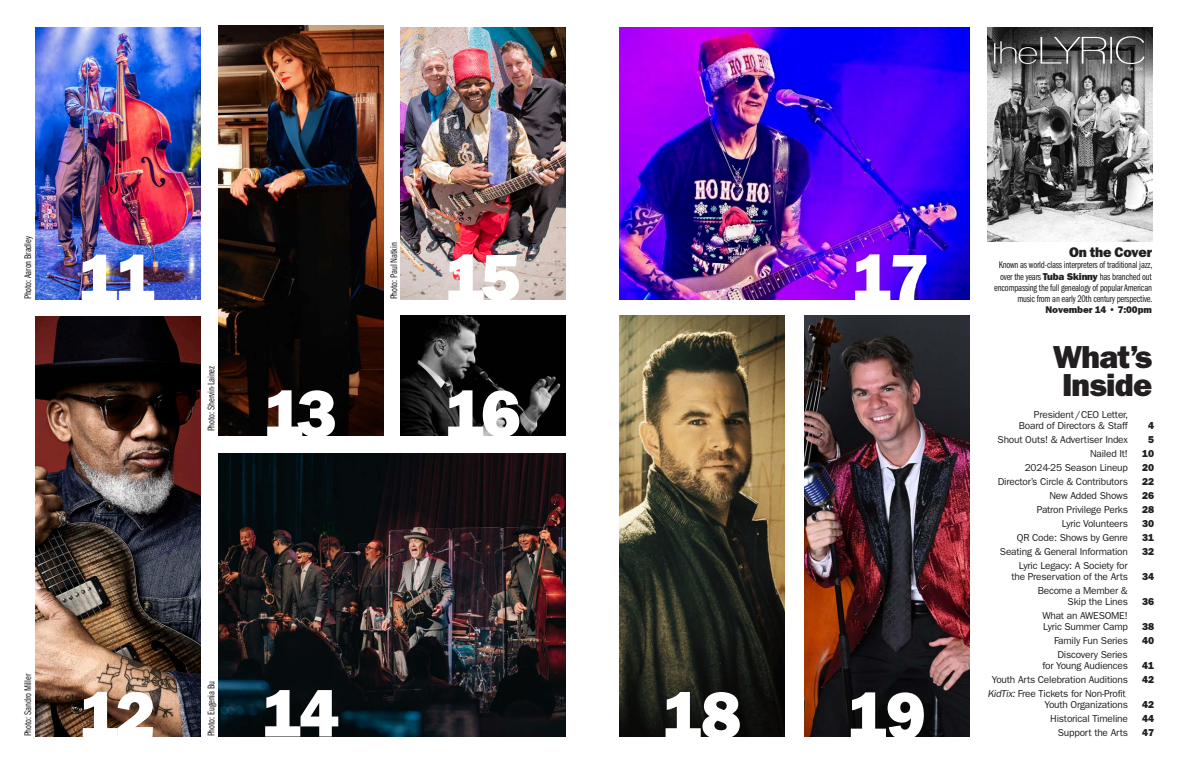
<style>
.page{position:relative;width:1188px;height:774px;background:#fff}
.page>*{position:absolute;margin:0;border:0;box-sizing:border-box;transform-origin:0 0}
.t1{font:66.7px "ITC Franklin Gothic Std Hvy";letter-spacing:-.05em;color:#fff}
.t2{font:32px "ITC Franklin Gothic Std Hvy";letter-spacing:-.02em;color:#231f20}
.t3{font:14px "ITC Franklin Gothic Std Hvy";letter-spacing:-.02em;color:#231f20}
.t4{font:10.1px "ITC Franklin Gothic Std";letter-spacing:-.02em;color:#231f20}
.t5{font:10.1px "ITC Franklin Gothic Std Hvy";letter-spacing:-.02em;color:#231f20}
.t6{font:10px/12px "Franklin Gothic Book Cmpr";letter-spacing:-.02em;color:#231f20}
.t7{font:10px "Franklin Got Md ITCTT Heavy";letter-spacing:-.01em;color:#231f20}
.s1{font-family:"ITC Franklin Gothic Std Hvy"}
.s2{font-style:italic}
</style>
<div class="page">
<img style="left:620px;top:27px;width:349px;height:272px">
<img style="left:401px;top:315px;width:165px;height:121px">
<img style="left:218px;top:454px;width:348px;height:282px">
<img style="left:401px;top:27px;width:165px;height:272px">
<img style="left:218px;top:25px;width:165px;height:411px">
<img style="left:620px;top:315px;width:165px;height:421px">
<img style="left:805px;top:315px;width:164px;height:422px">
<img style="left:35px;top:27px;width:165px;height:272px">
<img style="left:35px;top:317px;width:165px;height:419px">
<img style="left:987px;top:78px;width:166px;height:163px">
<svg style="left:987px;top:73px;width:166px;height:5px"></svg>
<img style="left:987px;top:27px;width:166px;height:46px">
<p class="t6" style="left:22px;top:299px;width:65px;rotate:-90deg">Photo: Aaron Bradley</p>
<p class="t1" style="left:79px;top:239px;width:79px">11</p>
<p class="t6" style="left:205px;top:431px;width:67px;rotate:-90deg">Photo: Shervin-Lainez</p>
<p class="t1" style="left:265px;top:375px;width:74px">13</p>
<p class="t6" style="left:388px;top:299px;width:58px;rotate:-90deg">Photo: Paul Natkin</p>
<p class="t1" style="left:446px;top:239px;width:77px">15</p>
<p class="t1" style="left:853px;top:239px;width:78px">17</p>
<p class="t1" style="left:446px;top:375px;width:77px">16</p>
<p class="t6" style="left:22px;top:736px;width:64px;rotate:-90deg">Photo: Sandro Miller</p>
<p class="t6" style="left:205px;top:736px;width:57px;rotate:-90deg">Photo: Eugenia Bu</p>
<p class="t1" style="left:263px;top:674px;width:78px">14</p>
<p class="t1" style="left:848px;top:677px;width:79px">19</p>
<p class="t1" style="left:80px;top:676px;width:77px">12</p>
<p class="t1" style="left:663px;top:676px;width:80px">18</p>
<p class="t3" style="left:1069px;top:244px;width:84px">On the Cover</p>
<p class="t6" style="left:999px;top:259px;width:155px">Known as world-class interpreters of traditional jazz, over the years <span class="s1">Tuba Skinny</span> has branched out</p>
<p class="t6" style="left:994px;top:282px;width:160px;line-height:11px;text-align:right">encompassing the full genealogy of popular American music from an early 20th century perspective.</p>
<p class="t7" style="left:1045px;top:304px;width:108px">November 14 • 7:00pm</p>
<p class="t2" style="left:1053px;top:338px;width:101px">What’s</p>
<p class="t2" style="left:1062px;top:366px;width:92px">Inside</p>
<p class="t4" style="left:1034px;top:409px;width:96px">President / CEO Letter,</p>
<p class="t4" style="left:1019px;top:420px;width:111px">Board of Directors &amp; Staff</p>
<p class="t5" style="left:1148px;top:420px;width:8px">4</p>
<p class="t4" style="left:998px;top:434px;width:132px">Shout Outs! &amp; Advertiser Index</p>
<p class="t5" style="left:1148px;top:434px;width:8px">5</p>
<p class="t4" style="left:1090px;top:448px;width:39px">Nailed It!</p>
<p class="t5" style="left:1142px;top:448px;width:13px">10</p>
<p class="t4" style="left:1025px;top:462px;width:105px">2024-25 Season Lineup</p>
<p class="t5" style="left:1142px;top:462px;width:13px">20</p>
<p class="t4" style="left:998px;top:476px;width:132px">Director’s Circle &amp; Contributors</p>
<p class="t5" style="left:1142px;top:476px;width:13px">22</p>
<p class="t4" style="left:1050px;top:490px;width:80px">New Added Shows</p>
<p class="t5" style="left:1142px;top:490px;width:13px">26</p>
<p class="t4" style="left:1037px;top:504px;width:93px">Patron Privilege Perks</p>
<p class="t5" style="left:1142px;top:504px;width:13px">28</p>
<p class="t4" style="left:1062px;top:518px;width:68px">Lyric Volunteers</p>
<p class="t5" style="left:1142px;top:518px;width:13px">30</p>
<p class="t4" style="left:1017px;top:532px;width:113px">QR Code: Shows by Genre</p>
<p class="t5" style="left:1142px;top:532px;width:13px">31</p>
<p class="t4" style="left:1000px;top:546px;width:130px">Seating &amp; General Information</p>
<p class="t5" style="left:1142px;top:546px;width:13px">32</p>
<p class="t4" style="left:1019px;top:560px;width:110px">Lyric Legacy: A Society for</p>
<p class="t4" style="left:1011px;top:571px;width:118px">the Preservation of the Arts</p>
<p class="t5" style="left:1142px;top:571px;width:13px">34</p>
<p class="t4" style="left:1038px;top:585px;width:92px">Become a Member &amp;</p>
<p class="t4" style="left:1068px;top:596px;width:62px">Skip the Lines</p>
<p class="t5" style="left:1142px;top:596px;width:13px">36</p>
<p class="t4" style="left:1042px;top:610px;width:87px">What an AWESOME!</p>
<p class="t4" style="left:1043px;top:621px;width:86px">Lyric Summer Camp</p>
<p class="t5" style="left:1142px;top:621px;width:13px">38</p>
<p class="t4" style="left:1054px;top:635px;width:75px">Family Fun Series</p>
<p class="t5" style="left:1142px;top:635px;width:13px">40</p>
<p class="t4" style="left:1057px;top:649px;width:72px">Discovery Series</p>
<p class="t4" style="left:1042px;top:660px;width:87px">for Young Audiences</p>
<p class="t5" style="left:1142px;top:660px;width:13px">41</p>
<p class="t4" style="left:992px;top:674px;width:138px">Youth Arts Celebration Auditions</p>
<p class="t5" style="left:1142px;top:674px;width:13px">42</p>
<p class="t4" style="left:987px;top:688px;width:140px"><span class="s2">KidTix:</span>Free Tickets for Non-Profit</p>
<p class="t4" style="left:1045px;top:699px;width:85px">Youth Organizations</p>
<p class="t5" style="left:1142px;top:699px;width:13px">42</p>
<p class="t4" style="left:1050px;top:713px;width:79px">Historical Timeline</p>
<p class="t5" style="left:1142px;top:713px;width:13px">44</p>
<p class="t4" style="left:1058px;top:727px;width:72px">Support the Arts</p>
<p class="t5" style="left:1142px;top:727px;width:13px">47</p>
</div>
